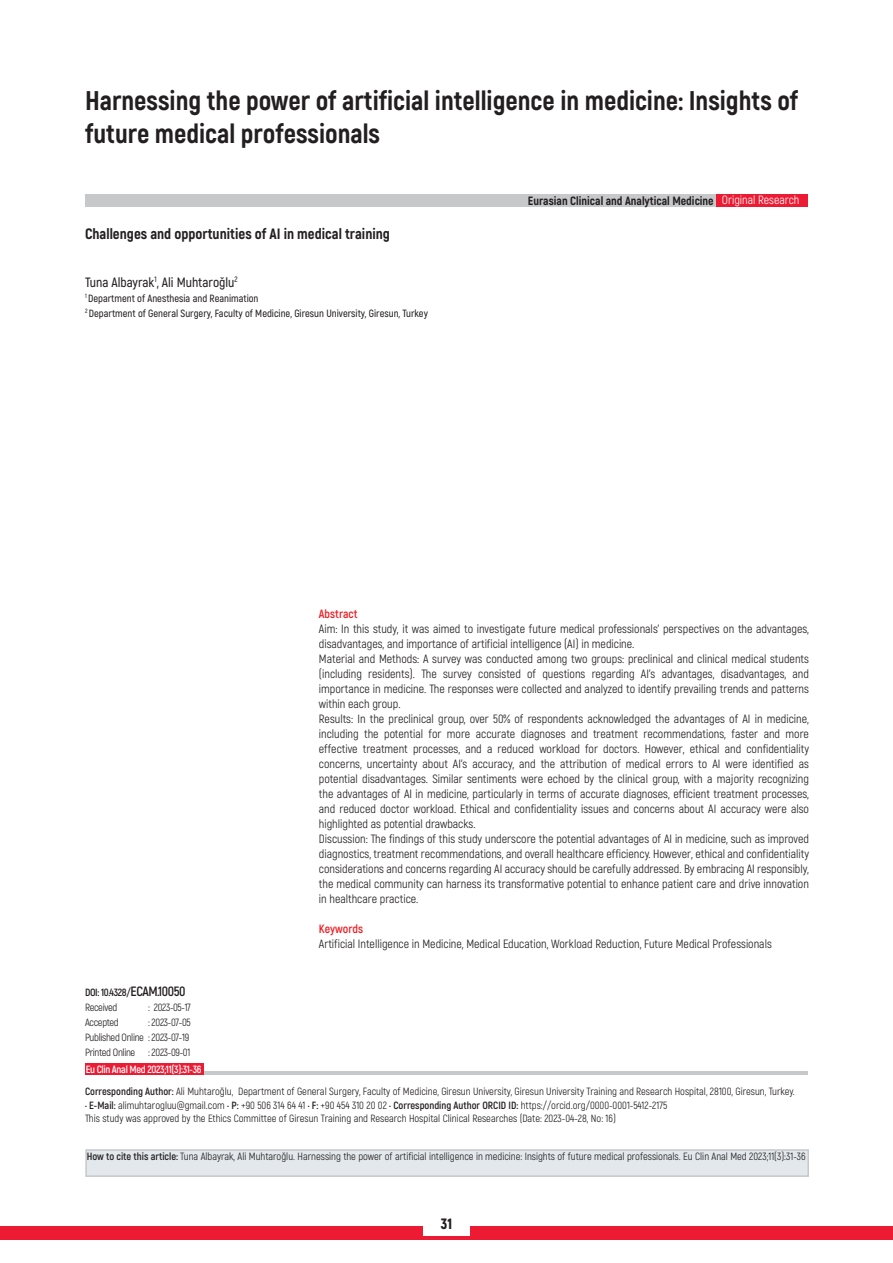
<style>
.page{position:relative;width:893px;height:1263px;background:#fff}
.page>*{position:absolute;margin:0;border:0;box-sizing:border-box;transform-origin:0 0}
.t1{font:800 27px/32.4px "Akrobat";color:#231f20}
.t2{font:800 15px "Akrobat";color:#231f20}
.t3{font:900 15px "Akrobat";color:#231f20}
.t4{font:600 13.5px "Akrobat";color:#231f20}
.t5{font:12px/15px "Akrobat";color:#231f20;text-align:justify}
.t6{font:800 12px "Akrobat";color:#231f20}
.t7{font:12px "Akrobat";color:#fff}
.t8{font:700 12px "Akrobat";color:#ee1d23}
.t9{font:10.5px "Akrobat";color:#231f20}
.t10{font:600 10.5px "Akrobat";color:#231f20}
.t11{font:10.5px "Akrobat";letter-spacing:-.03em;color:#231f20}
.t12{font:700 10.5px "Akrobat";letter-spacing:-.03em;color:#fff}
.t13{font:700 10.5px "Akrobat";letter-spacing:-.03em;color:#231f20}
.s1{font-size:13.5px}
.s2{font-weight:700}
</style>
<div class="page">
<div style="left:85px;top:194px;width:695px;height:13px;background:#c7c8ca"></div>
<hr style="left:161px;top:1072px;width:647px;height:3px;background:#c7c8ca">
<div style="left:717px;top:194px;width:91px;height:13px;background:#ed1a33"></div>
<div style="left:0;top:1226px;width:893px;height:14px;background:#ed1a33"></div>
<div style="left:423px;top:1216px;width:47px;height:19px;background:#fff"></div>
<div style="left:86px;top:1064px;width:118px;height:11px;background:#ed1a33"></div>
<div style="left:86px;top:1150px;width:722px;height:26px;background:#e2e8eb"></div>
<div style="left:85px;top:1149px;width:724px;height:28px;border:2px solid #c7c8ca"></div>
<p class="t1" style="left:85px;top:84px;width:715px">Harnessing the power of artificial intelligence in medicine: Insights of future medical professionals</p>
<p class="t2" style="left:85px;top:224px;width:306px">Challenges and opportunities of AI in medical training</p>
<p class="t4" style="left:85px;top:274px;width:154px">Tuna Albayrak<sup>1</sup>, Ali Muhtaroğlu<sup>2</sup></p>
<p class="t10" style="left:85px;top:291px;width:175px"><sup>1</sup> Department of Anesthesia and Reanimation</p>
<p class="t10" style="left:85px;top:306px;width:344px"><sup>2</sup> Department of General Surgery, Faculty of Medicine, Giresun University, Giresun, Turkey</p>
<p class="t6" style="left:528px;top:193px;width:187px">Eurasian Clinical and Analytical Medicine</p>
<p class="t7" style="left:722px;top:193px;width:79px">Original Research</p>
<p class="t8" style="left:319px;top:607px;width:40px">Abstract</p>
<p class="t5" style="left:319px;top:622px;width:492px">Aim: In this study, it was aimed to investigate future medical professionals’ perspectives on the advantages, disadvantages, and importance of artificial intelligence (AI) in medicine.</p>
<p class="t5" style="left:319px;top:652px;width:492px">Material and Methods: A survey was conducted among two groups: preclinical and clinical medical students (including residents). The survey consisted of questions regarding AI’s advantages, disadvantages, and importance in medicine. The responses were collected and analyzed to identify prevailing trends and patterns within each group.</p>
<p class="t5" style="left:319px;top:712px;width:492px">Results: In the preclinical group, over 50% of respondents acknowledged the advantages of AI in medicine, including the potential for more accurate diagnoses and treatment recommendations, faster and more effective treatment processes, and a reduced workload for doctors. However, ethical and confidentiality concerns, uncertainty about AI’s accuracy, and the attribution of medical errors to AI were identified as potential disadvantages. Similar sentiments were echoed by the clinical group, with a majority recognizing the advantages of AI in medicine, particularly in terms of accurate diagnoses, efficient treatment processes, and reduced doctor workload. Ethical and confidentiality issues and concerns about AI accuracy were also highlighted as potential drawbacks.</p>
<p class="t5" style="left:319px;top:832px;width:492px">Discussion: The findings of this study underscore the potential advantages of AI in medicine, such as improved diagnostics, treatment recommendations, and overall healthcare efficiency. However, ethical and confidentiality considerations and concerns regarding AI accuracy should be carefully addressed. By embracing AI responsibly, the medical community can harness its transformative potential to enhance patient care and drive innovation in healthcare practice.</p>
<p class="t8" style="left:319px;top:922px;width:46px">Keywords</p>
<p class="t5" style="left:319px;top:937px;width:454px">Artificial Intelligence in Medicine, Medical Education, Workload Reduction, Future Medical Professionals</p>
<p class="t13" style="left:85px;top:986px;width:102px">DOI: 10.4328/<span class="s1">ECAM.10050</span></p>
<p class="t11" style="left:85px;top:1001px;width:34px">Received</p>
<p class="t9" style="left:148px;top:1001px;width:44px">: 2023-05-17</p>
<p class="t11" style="left:85px;top:1016px;width:35px">Accepted</p>
<p class="t9" style="left:148px;top:1016px;width:44px">: 2023-07-05</p>
<p class="t11" style="left:85px;top:1031px;width:106px">Published Online : 2023-07-19</p>
<p class="t11" style="left:85px;top:1046px;width:107px">Printed Online : 2023-09-01</p>
<p class="t9" style="left:85px;top:1085px;width:711px"><span class="s2">Corresponding Author:</span> Ali Muhtaroğlu, Department of General Surgery, Faculty of Medicine, Giresun University, Giresun University Training and Research Hospital, 28100, Giresun, Turkey.</p>
<p class="t9" style="left:85px;top:1099px;width:584px">• <span class="s2">E-Mail:</span> alimuhtarogluu@gmail.com • <span class="s2">P:</span> +90 506 314 64 41 • <span class="s2">F:</span> +90 454 310 20 02 • <span class="s2">Corresponding Author ORCID ID:</span> https://orcid.org/0000-0001-5412-2175</p>
<p class="t9" style="left:85px;top:1112px;width:532px">This study was approved by the Ethics Committee of Giresun Training and Research Hospital Clinical Researches (Date: 2023-04-28, No: 16)</p>
<p class="t12" style="left:86px;top:1063px;width:117px">Eu Clin Anal Med 2023;11(3):31-36</p>
<p class="t9" style="left:87px;top:1150px;width:720px"><span class="s2">How to cite this article:</span> Tuna Albayrak, Ali Muhtaroğlu. Harnessing the power of artificial intelligence in medicine: Insights of future medical professionals. Eu Clin Anal Med 2023;11(3):31-36</p>
<p class="t3" style="left:441px;top:1214px;width:13px">31</p>
</div>
